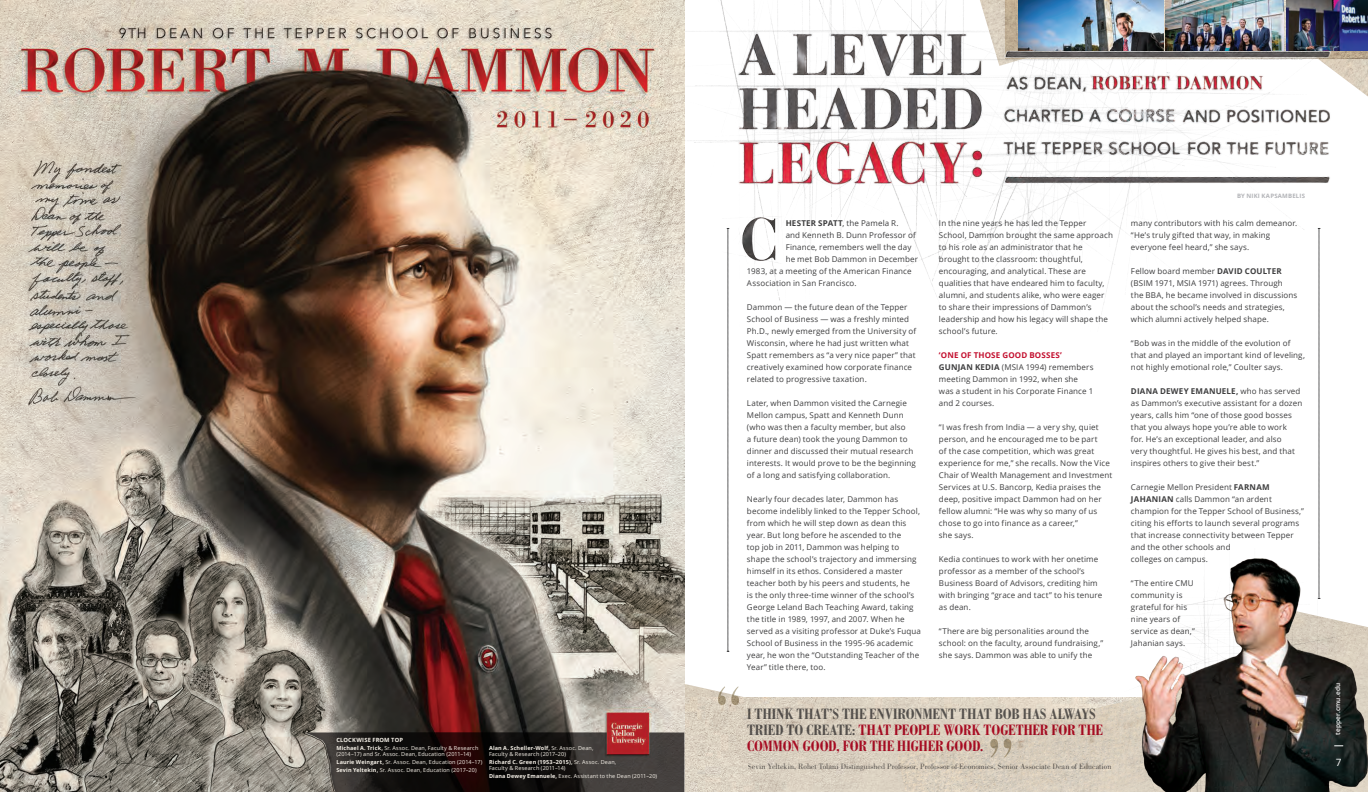
<style>
.page{position:relative;width:1368px;height:792px;background:#fff}
.page>*{position:absolute;margin:0;border:0;box-sizing:border-box;transform-origin:0 0}
.t1{font:72px "Bodoni Std Poster Compressed";color:#bcb39d}
.t2{font:700 condensed 16px/16px "Bodoni Std";letter-spacing:.005em;color:#636366}
.t3{font:700 condensed 16px "Bodoni Std";color:#c3102f}
.t4{font:10px "Open Sans";color:#fff}
.t5{font:8px/12px "Open Sans";letter-spacing:.015em;color:#3e3e3f}
.t6{font:8px "Bodoni Std";letter-spacing:.005em;color:#636366}
.t7{font:700 8px "Open Sans";letter-spacing:.02em;color:#c3102f}
.t8{font:600 6.5px "Open Sans";letter-spacing:.025em;color:#fff}
.t9{font:700 6px "Open Sans";letter-spacing:.035em;color:#b2b3b7}
.t10{font:700 5.8px "Open Sans";letter-spacing:.03em;color:#f7f2e9}
.t11{font:5.5px/6px "Open Sans";letter-spacing:.025em;color:#f7f2e9}
.s1{font-weight:700}
.s2{color:#c3102f}
</style>
<div class="page">
<img style="left:685px;top:684px;width:81px;height:14px">
<img style="left:685px;top:698px;width:212px;height:94px">
<img style="left:897px;top:697px;width:228px;height:95px">
<img style="left:686px;top:0;width:682px;height:329px">
<img style="left:1125px;top:558px;width:243px;height:234px">
<img style="left:722px;top:196px;width:73px;height:68px">
<img style="left:1166px;top:0;width:118px;height:50px">
<img style="left:1018px;top:0;width:145px;height:50px">
<img style="left:0;top:0;width:685px;height:792px">
<img style="left:1286px;top:0;width:82px;height:50px">
<svg style="left:727px;top:228px;width:2px;height:424px"></svg>
<svg style="left:1318px;top:228px;width:2px;height:371px"></svg>
<svg style="left:305px;top:732px;width:379px;height:60px;background:#302624"></svg>
<p class="t10" style="left:336px;top:735px;width:68px">CLOCKWISE FROM TOP</p>
<p class="t11" style="left:489px;top:745px;width:106px"><span class="s1">Alan A. Scheller-Wolf,</span> Sr. Assoc. Dean,<br>Faculty &amp; Research (2017–20)</p>
<p class="t11" style="left:489px;top:759px;width:129px"><span class="s1">Richard C. Green (1953–2015),</span> Sr. Assoc. Dean,<br>Faculty &amp; Research (2011–14)</p>
<p class="t11" style="left:489px;top:773px;width:170px"><span class="s1">Diana Dewey Emanuele,</span> Exec. Assistant to the Dean (2011–20)</p>
<p class="t11" style="left:336px;top:745px;width:144px"><span class="s1">Michael A. Trick,</span> Sr. Assoc. Dean, Faculty &amp; Research (2014–17) and Sr. Assoc. Dean, Education (2011–14)</p>
<p class="t11" style="left:336px;top:758px;width:148px;line-height:8px"><span class="s1">Laurie Weingart,</span> Sr. Assoc. Dean, Education (2014–17)<br><span class="s1">Sevin Yeltekin,</span> Sr. Assoc. Dean, Education (2017–20)</p>
<p class="t5" style="left:786px;top:216px;width:114px"><span class="s1">HESTER SPATT</span>, the Pamela R.</p>
<p class="t5" style="left:786px;top:228px;width:132px">and Kenneth B. Dunn Professor of</p>
<p class="t5" style="left:786px;top:240px;width:127px">Finance, remembers well the day</p>
<p class="t5" style="left:786px;top:252px;width:134px">he met Bob Dammon in December</p>
<p class="t5" style="left:747px;top:264px;width:166px">1983, at a meeting of the American Finance</p>
<p class="t5" style="left:747px;top:276px;width:111px">Association in San Francisco.</p>
<p class="t5" style="left:747px;top:300px;width:171px">Dammon — the future dean of the Tepper School of Business — was a freshly minted Ph.D., newly emerged from the University of Wisconsin, where he had just written what Spatt remembers as “a very nice paper” that creatively examined how corporate finance related to progressive taxation.</p>
<p class="t5" style="left:747px;top:396px;width:170px">Later, when Dammon visited the Carnegie Mellon campus, Spatt and Kenneth Dunn (who was then a faculty member, but also<br>a future dean) took the young Dammon to dinner and discussed their mutual research interests. It would prove to be the beginning of a long and satisfying collaboration.</p>
<p class="t5" style="left:747px;top:492px;width:175px">Nearly four decades later, Dammon has become indelibly linked to the Tepper School, from which he will step down as dean this year. But long before he ascended to the<br>top job in 2011, Dammon was helping to shape the school’s trajectory and immersing himself in its ethos. Considered a master teacher both by his peers and students, he<br>is the only three-time winner of the school’s George Leland Bach Teaching Award, taking the title in 1989, 1997, and 2007. When he served as a visiting professor at Duke’s Fuqua School of Business in the 1995-96 academic year, he won the “Outstanding Teacher of the Year” title there, too.</p>
<h1 class="t1" style="left:715px;top:672px;width:30px">“</h1>
<p class="t5" style="left:939px;top:216px;width:176px">In the nine years he has led the Tepper School, Dammon brought the same approach to his role as an administrator that he brought to the classroom: thoughtful, encouraging, and analytical. These are qualities that have endeared him to faculty, alumni, and students alike, who were eager to share their impressions of Dammon’s leadership and how his legacy will shape the school’s future.</p>
<p class="t7" style="left:939px;top:349px;width:124px">‘ONE OF THOSE GOOD BOSSES’</p>
<p class="t5" style="left:939px;top:360px;width:156px"><span class="s1">GUNJAN KEDIA</span> (MSIA 1994) remembers meeting Dammon in 1992, when she was a student in his Corporate Finance 1 and 2 courses.</p>
<p class="t5" style="left:939px;top:420px;width:175px">“I was fresh from India — a very shy, quiet person, and he encouraged me to be part<br>of the case competition, which was great experience for me,” she recalls. Now the Vice Chair of Wealth Management and Investment Services at U.S. Bancorp, Kedia praises the deep, positive impact Dammon had on her fellow alumni: “He was why so many of us chose to go into finance as a career,”<br>she says.</p>
<p class="t5" style="left:939px;top:552px;width:165px">Kedia continues to work with her onetime professor as a member of the school’s Business Board of Advisors, crediting him with bringing “grace and tact” to his tenure as dean.</p>
<p class="t5" style="left:939px;top:624px;width:166px">“There are big personalities around the school: on the faculty, around fundraising,” she says. Dammon was able to unify the</p>
<h2 class="t2" style="left:747px;top:706px;width:357px">I THINK THAT’S THE ENVIRONMENT THAT BOB HAS ALWAYS<br>TRIED TO CREATE: <span class="s2">THAT PEOPLE WORK TOGETHER FOR THE</span></h2>
<h2 class="t3" style="left:747px;top:737px;width:238px">COMMON GOOD, FOR THE HIGHER GOOD.</h2>
<h1 class="t1" style="left:1014px;top:772px;width:30px;rotate:-180deg">“</h1>
<p class="t6" style="left:748px;top:762px;width:365px">Sevin Yeltekin, Rohet Tolani Distinguished Professor, Professor of Economics, Senior Associate Dean of Education</p>
<p class="t9" style="left:1237px;top:192px;width:69px">BY NIKI KAPSAMBELIS</p>
<p class="t5" style="left:1131px;top:216px;width:168px">many contributors with his calm demeanor.</p>
<p class="t5" style="left:1131px;top:228px;width:141px">“He’s truly gifted that way, in making everyone feel heard,” she says.</p>
<p class="t5" style="left:1131px;top:264px;width:168px">Fellow board member <span class="s1">DAVID COULTER </span>(BSIM 1971, MSIA 1971) agrees. Through the BBA, he became involved in discussions about the school’s needs and strategies, which alumni actively helped shape.</p>
<p class="t5" style="left:1131px;top:336px;width:176px">“Bob was in the middle of the evolution of that and played an important kind of leveling, not highly emotional role,” Coulter says.</p>
<p class="t5" style="left:1131px;top:384px;width:173px"><span class="s1">DIANA DEWEY EMANUELE,</span> who has served as Dammon’s executive assistant for a dozen years, calls him “one of those good bosses that you always hope you’re able to work<br>for. He’s an exceptional leader, and also<br>very thoughtful. He gives his best, and that inspires others to give their best.”</p>
<p class="t5" style="left:1131px;top:480px;width:174px">Carnegie Mellon President <span class="s1">FARNAM JAHANIAN</span> calls Dammon “an ardent champion for the Tepper School of Business,” citing his efforts to launch several programs that increase connectivity between Tepper and the other schools and<br>colleges on campus.</p>
<p class="t5" style="left:1131px;top:576px;width:64px">“The entire CMU</p>
<p class="t5" style="left:1131px;top:588px;width:53px">community is</p>
<p class="t5" style="left:1131px;top:600px;width:58px">grateful for his</p>
<p class="t5" style="left:1131px;top:612px;width:51px">nine years of</p>
<p class="t5" style="left:1131px;top:624px;width:65px">service as dean,”<br>Jahanian says.</p>
<p class="t8" style="left:1333px;top:735px;width:53px;rotate:-90deg">tepper.cmu.edu</p>
<p class="t4" style="left:1336px;top:755px;width:7px">7</p>
</div>
